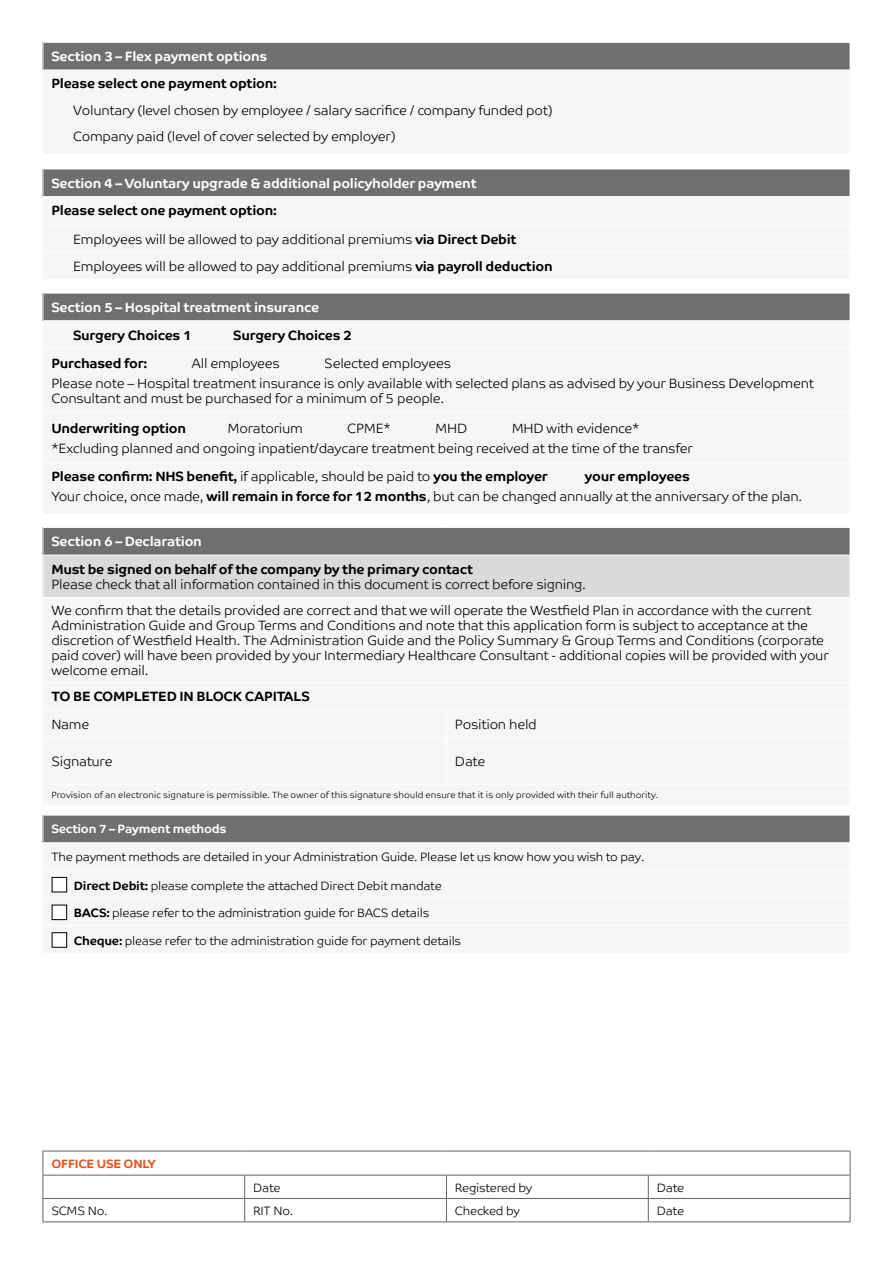
<style>
.page{position:relative;width:893px;height:1263px;background:#fff}
.page>*{position:absolute;margin:0;border:0;box-sizing:border-box;transform-origin:0 0}
.t1{font:300 13.5px/15px "Co Text";letter-spacing:-.02em;color:#000}
.t2{font:13.5px "Co Text Bd";letter-spacing:-.02em;color:#000}
.t3{font:13.5px "Co Text Bd";letter-spacing:-.02em;color:#fff}
.t4{font:300 12.15px "Co Text";letter-spacing:-.02em;color:#000}
.t5{font:12.15px "Co Text Bd";letter-spacing:-.02em;color:#fff}
.t6{font:12.15px "Co Text Bd";letter-spacing:-.02em;color:#e94e1b}
.t7{font:300 9px "Co Text";color:#000}
.s1{font-family:"Co Text Bd";font-weight:400}
.s2{font-family:"Co Text";font-weight:300}
.s3{color:#fff}
</style>
<div class="page">
<div style="left:43px;top:169px;width:807px;height:28px;background:#706f6f"></div>
<hr style="left:43px;top:169px;width:807px;height:1px;background:#fff">
<hr style="left:43px;top:196px;width:807px;height:1px;background:#fff">
<svg style="left:43px;top:169px;width:1px;height:28px"></svg>
<div style="left:43px;top:293px;width:807px;height:28px;background:#706f6f"></div>
<hr style="left:43px;top:293px;width:807px;height:1px;background:#fff">
<hr style="left:43px;top:320px;width:807px;height:1px;background:#fff">
<svg style="left:43px;top:293px;width:1px;height:28px"></svg>
<div style="left:43px;top:815px;width:807px;height:28px;background:#706f6f"></div>
<hr style="left:43px;top:815px;width:807px;height:1px;background:#fff">
<hr style="left:43px;top:842px;width:807px;height:1px;background:#fff">
<svg style="left:43px;top:815px;width:1px;height:28px"></svg>
<div style="left:52px;top:877px;width:15px;height:15px;border:1px solid #000"></div>
<div style="left:52px;top:905px;width:15px;height:15px;border:1px solid #000"></div>
<div style="left:52px;top:932px;width:15px;height:15px;border:1px solid #000"></div>
<div style="left:43px;top:527px;width:807px;height:28px;background:#706f6f"></div>
<div style="left:43px;top:555px;width:807px;height:43px;background:#dadada"></div>
<hr style="left:43px;top:527px;width:403px;height:1px;background:#fff">
<svg style="left:43px;top:528px;width:1px;height:27px"></svg>
<hr style="left:446px;top:527px;width:404px;height:1px;background:#fff">
<hr style="left:43px;top:555px;width:403px;height:1px;background:#fff">
<hr style="left:43px;top:555px;width:1px;height:42px;background:#fff">
<hr style="left:446px;top:555px;width:404px;height:1px;background:#fff">
<hr style="left:43px;top:597px;width:403px;height:1px;background:#fff">
<hr style="left:446px;top:597px;width:404px;height:1px;background:#fff">
<div style="left:43px;top:42px;width:807px;height:28px;background:#706f6f"></div>
<div style="left:43px;top:70px;width:807px;height:84px;background:#f6f6f6"></div>
<hr style="left:43px;top:42px;width:807px;height:1px;background:#fff">
<svg style="left:43px;top:43px;width:1px;height:27px"></svg>
<hr style="left:43px;top:70px;width:807px;height:1px;background:#fff">
<hr style="left:43px;top:70px;width:1px;height:84px;background:#fff">
<div style="left:43px;top:784px;width:807px;height:21px;background:#f6f6f6"></div>
<hr style="left:43px;top:784px;width:807px;height:1px;background:#fff">
<svg style="left:43px;top:1151px;width:808px;height:71px"></svg>
<hr style="left:648px;top:1221px;width:202px;height:1px;background:#646363">
<p class="t3" style="left:51px;top:48px;width:218px">Section 3 – Flex payment options</p>
<p class="t2" style="left:51px;top:75px;width:227px">Please select one payment option:</p>
<p class="t1" style="left:73px;top:97px;width:481px;line-height:26.5px">Voluntary (level chosen by employee / salary sacrifice / company funded pot)<br>Company paid (level of cover selected by employer)</p>
<p class="t3" style="left:51px;top:175px;width:427px">Section 4 – Voluntary upgrade &amp; additional policyholder payment</p>
<p class="t2" style="left:51px;top:202px;width:227px">Please select one payment option:</p>
<p class="t1" style="left:73px;top:225px;width:481px;line-height:27.6px">Employees will be allowed to pay additional premiums <span class="s1">via Direct Debit<br></span>Employees will be allowed to pay additional premiums <span class="s1">via payroll deduction</span></p>
<p class="t3" style="left:51px;top:299px;width:269px">Section 5 – Hospital treatment insurance</p>
<p class="t2" style="left:73px;top:327px;width:120px">Surgery Choices 1</p>
<p class="t2" style="left:233px;top:327px;width:120px">Surgery Choices 2</p>
<p class="t2" style="left:51px;top:355px;width:97px">Purchased for:</p>
<p class="t1" style="left:191px;top:356px;width:90px">All employees</p>
<p class="t1" style="left:51px;top:354px;width:764px;line-height:19.2px;text-indent:273px">Selected employees<br>Please note – Hospital treatment insurance is only available with selected plans as advised by your Business Development</p>
<p class="t1" style="left:51px;top:390px;width:394px">Consultant and must be purchased for a minimum of 5 people.</p>
<p class="t2" style="left:51px;top:420px;width:136px">Underwriting option</p>
<p class="t1" style="left:227px;top:421px;width:77px">Moratorium</p>
<p class="t1" style="left:347px;top:421px;width:45px">CPME*</p>
<p class="t1" style="left:435px;top:421px;width:34px">MHD</p>
<p class="t1" style="left:51px;top:419px;width:643px;line-height:19.2px;text-indent:460px">MHD with evidence* *Excluding planned and ongoing inpatient/daycare treatment being received at the time of the transfer</p>
<p class="t2" style="left:51px;top:468px;width:498px">Please confirm: NHS benefit, <span class="s2">if applicable, should be paid to</span> you the employer</p>
<p class="t2" style="left:585px;top:468px;width:107px">your employees</p>
<p class="t1" style="left:51px;top:488px;width:752px">Your choice, once made, <span class="s1">will remain in force for 12 months</span>, but can be changed annually at the anniversary of the plan.</p>
<p class="t3" style="left:51px;top:533px;width:152px">Section 6 – Declaration</p>
<p class="t2" style="left:51px;top:561px;width:423px">Must be signed on behalf of the company by the primary contact</p>
<p class="t1" style="left:51px;top:571px;width:761px;line-height:26.2px">Please check that all information contained in this document is correct before signing.<br>We confirm that the details provided are correct and that we will operate the Westfield Plan in accordance with the current</p>
<p class="t1" style="left:51px;top:618px;width:779px">Administration Guide and Group Terms and Conditions and note that this application form is subject to acceptance at the discretion of Westfield Health. The Administration Guide and the Policy Summary &amp; Group Terms and Conditions (corporate paid cover) will have been provided by your Intermediary Healthcare Consultant - additional copies will be provided with your welcome email.</p>
<p class="t2" style="left:51px;top:688px;width:260px">TO BE COMPLETED IN BLOCK CAPITALS</p>
<p class="t1" style="left:51px;top:717px;width:39px">Name</p>
<p class="t1" style="left:455px;top:717px;width:83px">Position held</p>
<p class="t1" style="left:51px;top:754px;width:63px">Signature</p>
<p class="t1" style="left:455px;top:754px;width:32px">Date</p>
<p class="t7" style="left:51px;top:790px;width:608px">Provision of an electronic signature is permissible. The owner of this signature should ensure that it is only provided with their full authority.</p>
<p class="t5" style="left:51px;top:822px;width:177px">Section 7 – Payment methods</p>
<p class="t4" style="left:51px;top:850px;width:594px">The payment methods are detailed in your Administration Guide. Please let us know how you wish to pay.</p>
<p class="t4" style="left:51px;top:878px;width:392px"><span class="s3">■</span> <span class="s1">Direct Debit:</span> please complete the attached Direct Debit mandate</p>
<p class="t4" style="left:51px;top:906px;width:379px"><span class="s3">■</span> <span class="s1">BACS:</span> please refer to the administration guide for BACS details</p>
<p class="t4" style="left:51px;top:934px;width:411px"><span class="s3">■</span> <span class="s1">Cheque:</span> please refer to the administration guide for payment details</p>
<p class="t6" style="left:51px;top:1156px;width:106px">OFFICE USE ONLY</p>
<p class="t4" style="left:253px;top:1180px;width:29px">Date</p>
<p class="t4" style="left:455px;top:1180px;width:79px">Registered by</p>
<p class="t4" style="left:657px;top:1180px;width:29px">Date</p>
<p class="t4" style="left:51px;top:1203px;width:58px">SCMS No.</p>
<p class="t4" style="left:253px;top:1203px;width:42px">RIT No.</p>
<p class="t4" style="left:455px;top:1203px;width:66px">Checked by</p>
<p class="t4" style="left:657px;top:1203px;width:29px">Date</p>
</div>
